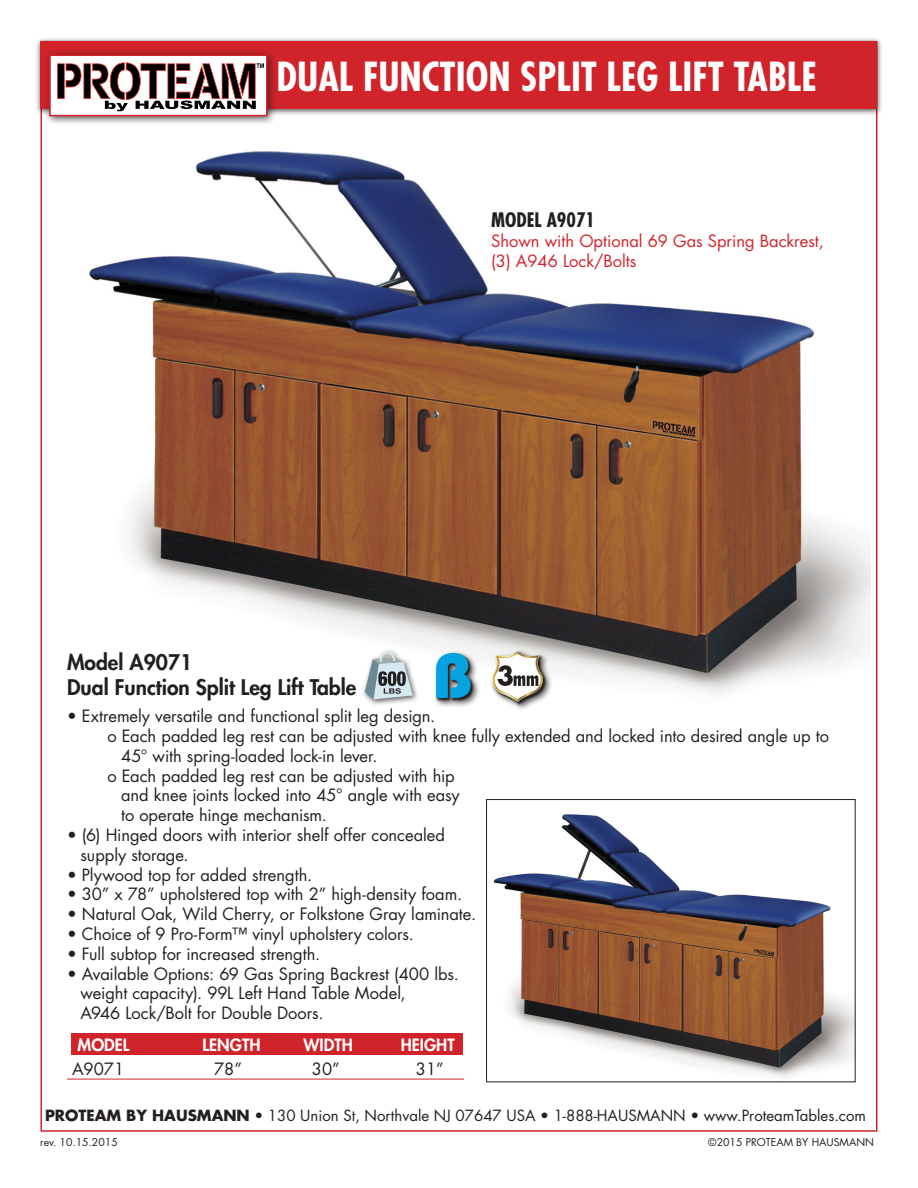
<style>
.page{position:relative;width:918px;height:1188px;background:#fff}
.page>*{position:absolute;margin:0;border:0;box-sizing:border-box;transform-origin:0 0}
.t1{font:700 condensed 39px "Futura Std";color:#fff}
.t2{font:800 21px/25.2px "Futura Std";color:#231f20}
.t3{font:700 condensed 19.5px "Futura Std";color:#231f20}
.t4{font:16.5px/19.8px "Futura Std";color:#231f20}
.t5{font:16.5px/19.8px "Futura Std";color:#d1232a}
.t6{font:800 16.5px "Futura Std";color:#fff}
.t7{font:15px "Futura Std";color:#231f20}
.t8{font:10.5px "Futura Std";color:#231f20}
.s1{font-weight:700}
</style>
<div class="page">
<div style="left:35px;top:37px;width:848px;height:79px;background:#231f20;opacity:.75"></div>
<div style="left:40px;top:41px;width:838px;height:68px;background:#d1232a"></div>
<div style="left:43px;top:49px;width:234px;height:77px;background:#231f20;opacity:.75"></div>
<div style="left:50px;top:55px;width:217px;height:61px;background:#fff"></div>
<svg style="left:57px;top:62px;width:207px;height:49px"></svg>
<div style="left:49px;top:54px;width:219px;height:62px;border:2px solid #d1232a"></div>
<div style="left:71px;top:1033px;width:392px;height:22px;background:#d1232a"></div>
<hr style="left:67px;top:1079px;width:397px;height:1px;background:#d1232a">
<img style="left:89px;top:151px;width:781px;height:542px">
<img style="left:493px;top:814px;width:361px;height:263px">
<div style="left:486px;top:799px;width:370px;height:283px;border:1px solid #231f20"></div>
<div style="left:361px;top:648px;width:59px;height:59px;background:#231f20;opacity:.75"></div>
<svg style="left:365px;top:652px;width:48px;height:47px"></svg>
<div style="left:489px;top:649px;width:65px;height:63px;background:#231f20;opacity:.75"></div>
<img style="left:491px;top:650px;width:56px;height:56px">
<svg style="left:490px;top:651px;width:55px;height:51px"></svg>
<div style="left:433px;top:650px;width:48px;height:59px;background:#231f20;opacity:.75"></div>
<img style="left:435px;top:652px;width:40px;height:50px">
<svg style="left:436px;top:653px;width:35px;height:45px;background:#2398c4"></svg>
<h1 class="t1" style="left:276px;top:52px;width:542px">DUAL FUNCTION SPLIT LEG LIFT TABLE</h1>
<p class="t3" style="left:491px;top:208px;width:105px">MODEL A9071</p>
<p class="t5" style="left:491px;top:231px;width:334px">Shown with Optional 69 Gas Spring Backrest, (3) A946 Lock/Bolts</p>
<p class="t2" style="left:67px;top:650px;width:291px">Model A9071<br>Dual Function Split Leg Lift Table</p>
<p class="t4" style="left:67px;top:706px;width:370px">• Extremely versatile and functional split leg design.</p>
<p class="t4" style="left:108px;top:726px;width:723px">o Each padded leg rest can be adjusted with knee fully extended and locked into desired angle up to</p>
<p class="t4" style="left:121px;top:746px;width:258px">45° with spring-loaded lock-in lever.</p>
<p class="t4" style="left:108px;top:766px;width:349px">o Each padded leg rest can be adjusted with hip</p>
<p class="t4" style="left:121px;top:786px;width:340px">and knee joints locked into 45° angle with easy</p>
<p class="t4" style="left:121px;top:805px;width:207px">to operate hinge mechanism.</p>
<p class="t4" style="left:81px;top:825px;width:366px;text-indent:-13px">• (6) Hinged doors with interior shelf offer concealed supply storage.</p>
<p class="t4" style="left:67px;top:865px;width:247px">• Plywood top for added strength.</p>
<p class="t4" style="left:67px;top:885px;width:397px">• 30” x 78” upholstered top with 2” high-density foam.</p>
<p class="t4" style="left:67px;top:904px;width:411px">• Natural Oak, Wild Cherry, or Folkstone Gray laminate.</p>
<p class="t4" style="left:67px;top:924px;width:348px">• Choice of 9 Pro-Form™ vinyl upholstery colors.</p>
<p class="t4" style="left:67px;top:944px;width:255px">• Full subtop for increased strength.</p>
<p class="t4" style="left:81px;top:964px;width:380px;text-indent:-13px">• Available Options: 69 Gas Spring Backrest (400 lbs. weight capacity). 99L Left Hand Table Model,<br>A946 Lock/Bolt for Double Doors.</p>
<p class="t6" style="left:78px;top:1034px;width:54px">MODEL</p>
<p class="t6" style="left:203px;top:1034px;width:59px">LENGTH</p>
<p class="t6" style="left:304px;top:1034px;width:51px">WIDTH</p>
<p class="t6" style="left:401px;top:1034px;width:56px">HEIGHT</p>
<p class="t4" style="left:72px;top:1059px;width:54px">A9071</p>
<p class="t4" style="left:214px;top:1059px;width:29px">78”</p>
<p class="t4" style="left:312px;top:1059px;width:29px">30”</p>
<p class="t4" style="left:416px;top:1059px;width:29px">31”</p>
<p class="t7" style="left:45px;top:1106px;width:823px"><span class="s1">PROTEAM BY HAUSMANN</span> • 130 Union St, Northvale NJ 07647 USA • 1-888-HAUSMANN • www.ProteamTables.com</p>
<p class="t8" style="left:40px;top:1135px;width:79px">rev. 10.15.2015</p>
<p class="t8" style="left:708px;top:1135px;width:167px">©2015 PROTEAM BY HAUSMANN</p>
</div>
